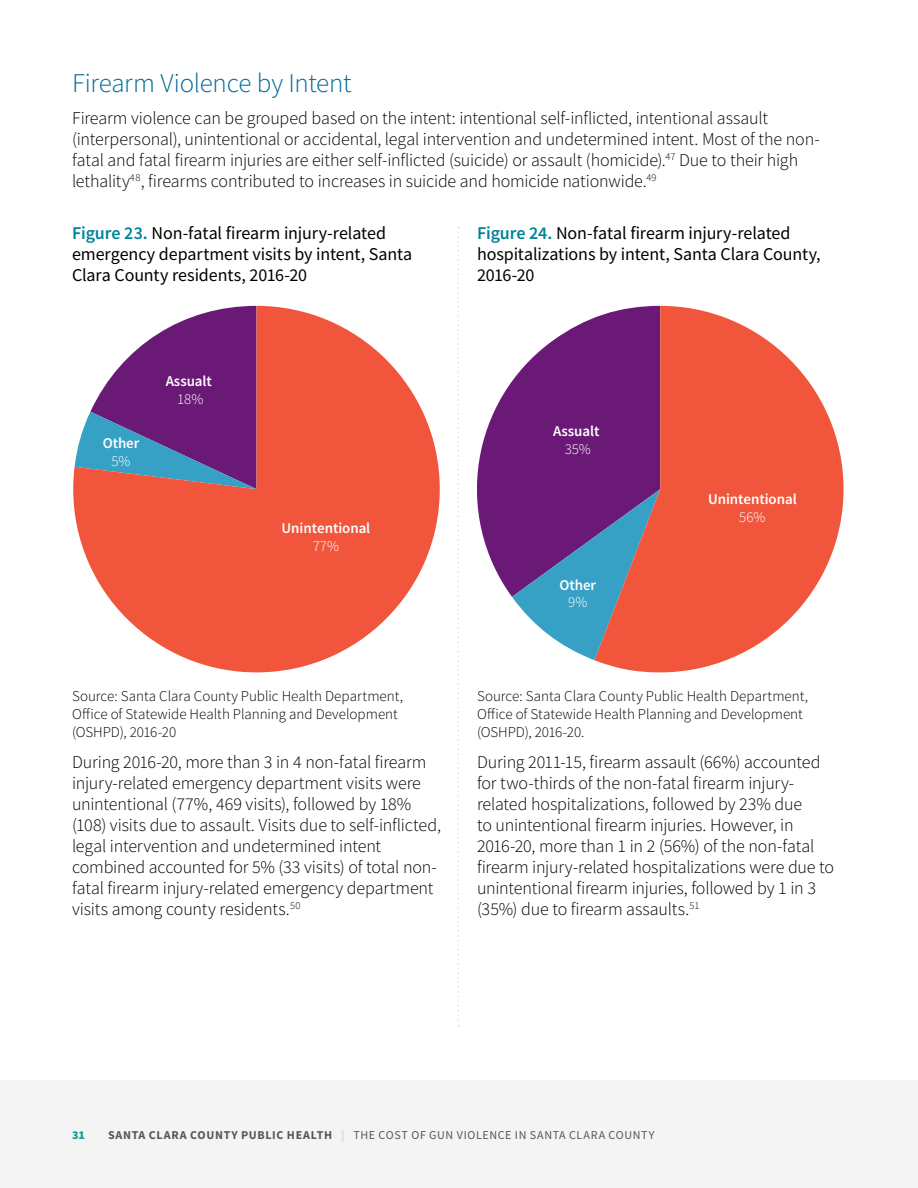
<style>
.page{position:relative;width:918px;height:1188px;background:#fff}
.page>*{position:absolute;margin:0;border:0;box-sizing:border-box;transform-origin:0 0}
.Heading_2{font:300 27px "Source Sans Pro";letter-spacing:-.015em;color:#016895}
.Body_STD{font:300 18px/21px "Source Sans Pro";letter-spacing:-.01em;color:#000}
.Figure___Table_Title{font:18px/21px "Source Sans Pro";letter-spacing:-.005em;color:#000}
.Chart_Source{font:300 15px/18px "Source Sans Pro";color:#000}
.t1{font:600 14.85px/17.9px "Source Sans Pro";letter-spacing:-.005em;color:#fff;text-align:center}
.t2{font:12px "Source Sans Pro";letter-spacing:.05em;color:#53585f}
.t3{font:900 12px "Source Sans Pro";color:#12a296}
.s1{font-weight:600;color:#008397}
.s2{font-weight:300}
.s3{font-weight:700}
.s4{color:#c4c3c6}
</style>
<div class="page">
<div style="left:0;top:1080px;width:918px;height:108px;background:#f4f4f4"></div>
<svg style="left:73px;top:306px;width:367px;height:366px;fill:#f1563c"></svg>
<svg style="left:477px;top:317px;width:118px;height:280px;fill:#6a1a76"></svg>
<svg style="left:512px;top:489px;width:83px;height:171px;background:#6b71a9"></svg>
<svg style="left:595px;top:306px;width:249px;height:366px;fill:#f1563c"></svg>
<svg style="left:458px;top:227px;width:1px;height:800px"></svg>
<h2 class="Heading_2" style="left:72px;top:67px;width:281px">Firearm Violence by Intent</h2>
<p class="Body_STD" style="left:72px;top:107px;width:749px">Firearm violence can be grouped based on the intent: intentional self-inflicted, intentional assault (interpersonal), unintentional or accidental, legal intervention and undetermined intent. Most of the non&shy;fatal and fatal firearm injuries are either self-inflicted (suicide) or assault (homicide).<sup>47</sup> Due to their high lethality<sup>48</sup>, firearms contributed to increases in suicide and homicide nationwide.<sup>49</sup></p>
<h3 class="Figure___Table_Title" style="left:72px;top:223px;width:342px"><span class="s1">Figure 23.</span> Non-fatal firearm injury-related emergency department visits by intent, Santa<br>Clara County residents, 2016-20</h3>
<h3 class="Figure___Table_Title" style="left:477px;top:223px;width:345px"><span class="s1">Figure 24.</span> Non-fatal firearm injury-related hospitalizations by intent, Santa Clara County,<br>2016-20</h3>
<p class="t1" style="left:103px;top:434px;width:38px">Other<br><span class="s2">5%</span></p>
<p class="t1" style="left:166px;top:372px;width:48px">Assualt<br><span class="s2">18%</span></p>
<p class="t1" style="left:282px;top:519px;width:90px">Unintentional<br><span class="s2">77%</span></p>
<p class="Chart_Source" style="left:72px;top:687px;width:333px">Source: Santa Clara County Public Health Department,<br>Office of Statewide Health Planning and Development (OSHPD), 2016-20</p>
<p class="Body_STD" style="left:72px;top:752px;width:370px">During 2016-20, more than 3 in 4 non-fatal firearm injury-related emergency department visits were unintentional (77%, 469 visits), followed by 18% (108) visits due to assault. Visits due to self-inflicted, legal intervention and undetermined intent combined accounted for 5% (33 visits) of total non&shy;fatal firearm injury-related emergency department visits among county residents.<sup>50</sup></p>
<p class="t1" style="left:553px;top:422px;width:48px">Assualt<br><span class="s2">35%</span></p>
<p class="t1" style="left:559px;top:576px;width:38px">Other<br><span class="s2">9%</span></p>
<p class="t1" style="left:708px;top:490px;width:90px">Unintentional<br><span class="s2">56%</span></p>
<p class="Chart_Source" style="left:477px;top:687px;width:333px">Source: Santa Clara County Public Health Department,<br>Office of Statewide Health Planning and Development (OSHPD), 2016-20.</p>
<p class="Body_STD" style="left:477px;top:752px;width:359px">During 2011-15, firearm assault (66%) accounted for two-thirds of the non-fatal firearm injury&shy;related hospitalizations, followed by 23% due<br>to unintentional firearm injuries. However, in 2016-20, more than 1 in 2 (56%) of the non-fatal firearm injury-related hospitalizations were due to unintentional firearm injuries, followed by 1 in 3 (35%) due to firearm assaults.<sup>51</sup></p>
<p class="t3" style="left:72px;top:1126px;width:15px">31</p>
<p class="t2" style="left:108px;top:1127px;width:548px"><span class="s3">SANTA CLARA COUNTY PUBLIC HEALTH</span> <span class="s4">|</span> THE COST OF GUN VIOLENCE IN SANTA CLARA COUNTY</p>
</div>
